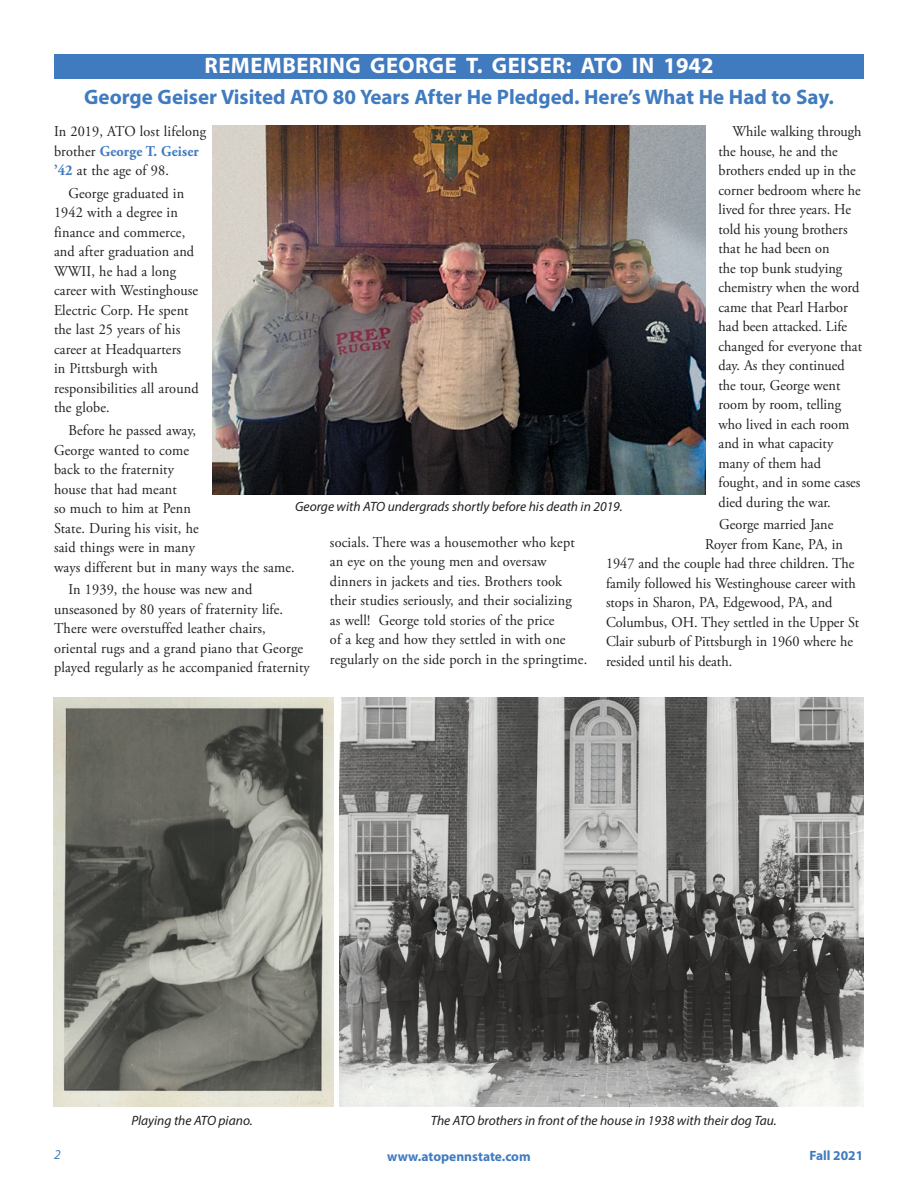
<style>
.page{position:relative;width:918px;height:1188px;background:#fff}
.page>*{position:absolute;margin:0;border:0;box-sizing:border-box;transform-origin:0 0}
.t1{font:700 22.5px "Myriad Pro";letter-spacing:.02em;color:#fff}
.t2{font:700 21px "Myriad Pro";color:#417bbf}
.t3{font:15px/19.5px "Adobe Garamond Pro";letter-spacing:.01em;color:#231f20;scale:.95 1}
.t4{font:italic 13.5px "Myriad Pro";color:#231f20}
.t5{font:700 13.5px "Myriad Pro";color:#417bbf}
.t6{font:italic 13.5px "Myriad Pro";color:#417bbf}
.s1{font-weight:700;color:#417bbf}
</style>
<div class="page">
<div style="left:54px;top:54px;width:810px;height:25px;background:#417bbf"></div>
<img style="left:213px;top:125px;width:492px;height:369px">
<img style="left:339px;top:698px;width:525px;height:409px">
<img style="left:54px;top:698px;width:280px;height:409px">
<h1 class="t1" style="left:205px;top:51px;width:510px">REMEMBERING GEORGE T. GEISER: ATO IN 1942</h1>
<h2 class="t2" style="left:84px;top:83px;width:751px">George Geiser Visited ATO 80 Years After He Pledged. Here’s What He Had to Say.</h2>
<p class="t3" style="left:719px;top:122px;width:153px;text-indent:14px">While walking through the house, he and the brothers ended up in the corner bedroom where he lived for three years. He told his young brothers that he had been on<br>the top bunk studying chemistry when the word came that Pearl Harbor had been attacked. Life changed for everyone that day. As they continued the tour, George went room by room, telling who lived in each room and in what capacity many of them had fought, and in some cases died during the war.</p>
<p class="t3" style="left:719px;top:515px;width:122px">George married Jane</p>
<p class="t3" style="left:705px;top:535px;width:147px">Royer from Kane, PA, in</p>
<p class="t3" style="left:606px;top:554px;width:263px">1947 and the couple had three children. The</p>
<p class="t3" style="left:606px;top:574px;width:265px">family followed his Westinghouse career with</p>
<p class="t3" style="left:606px;top:593px;width:240px">stops in Sharon, PA, Edgewood, PA, and</p>
<p class="t3" style="left:606px;top:613px;width:268px">Columbus, OH. They settled in the Upper St</p>
<p class="t3" style="left:606px;top:632px;width:262px">Clair suburb of Pittsburgh in 1960 where he</p>
<p class="t3" style="left:606px;top:652px;width:134px">resided until his death.</p>
<p class="t3" style="left:54px;top:122px;width:162px">In 2019, ATO lost lifelong brother <span class="s1">George T. Geiser ’42</span> at the age of 98.</p>
<p class="t3" style="left:54px;top:184px;width:154px;text-indent:14px">George graduated in<br>1942 with a degree in finance and commerce, and after graduation and<br>WWII, he had a long career with Westinghouse<br>Electric Corp. He spent the last 25 years of his career at Headquarters<br>in Pittsburgh with responsibilities all around the globe.</p>
<p class="t3" style="left:54px;top:421px;width:255px;text-indent:14px">Before he passed away,<br>George wanted to come<br>back to the fraternity<br>house that had meant<br>so much to him at Penn<br>State. During his visit, he<br>said things were in many<br>ways different but in many ways the same.</p>
<p class="t3" style="left:54px;top:580px;width:271px;text-indent:14px">In 1939, the house was new and unseasoned by 80 years of fraternity life.<br>There were overstuffed leather chairs, oriental rugs and a grand piano that George played regularly as he accompanied fraternity</p>
<p class="t4" style="left:295px;top:498px;width:329px">George with ATO undergrads shortly before his death in 2019.</p>
<p class="t3" style="left:330px;top:533px;width:272px">socials. There was a housemother who kept an eye on the young men and oversaw dinners in jackets and ties. Brothers took their studies seriously, and their socializing<br>as well! George told stories of the price<br>of a keg and how they settled in with one regularly on the side porch in the springtime.</p>
<p class="t4" style="left:131px;top:1112px;width:123px">Playing the ATO piano.</p>
<p class="t4" style="left:431px;top:1112px;width:347px">The ATO brothers in front of the house in 1938 with their dog Tau.</p>
<p class="t6" style="left:54px;top:1146px;width:8px">2</p>
<p class="t5" style="left:387px;top:1147px;width:145px">www.atopennstate.com</p>
<p class="t5" style="left:809px;top:1147px;width:55px">Fall 2021</p>
</div>
